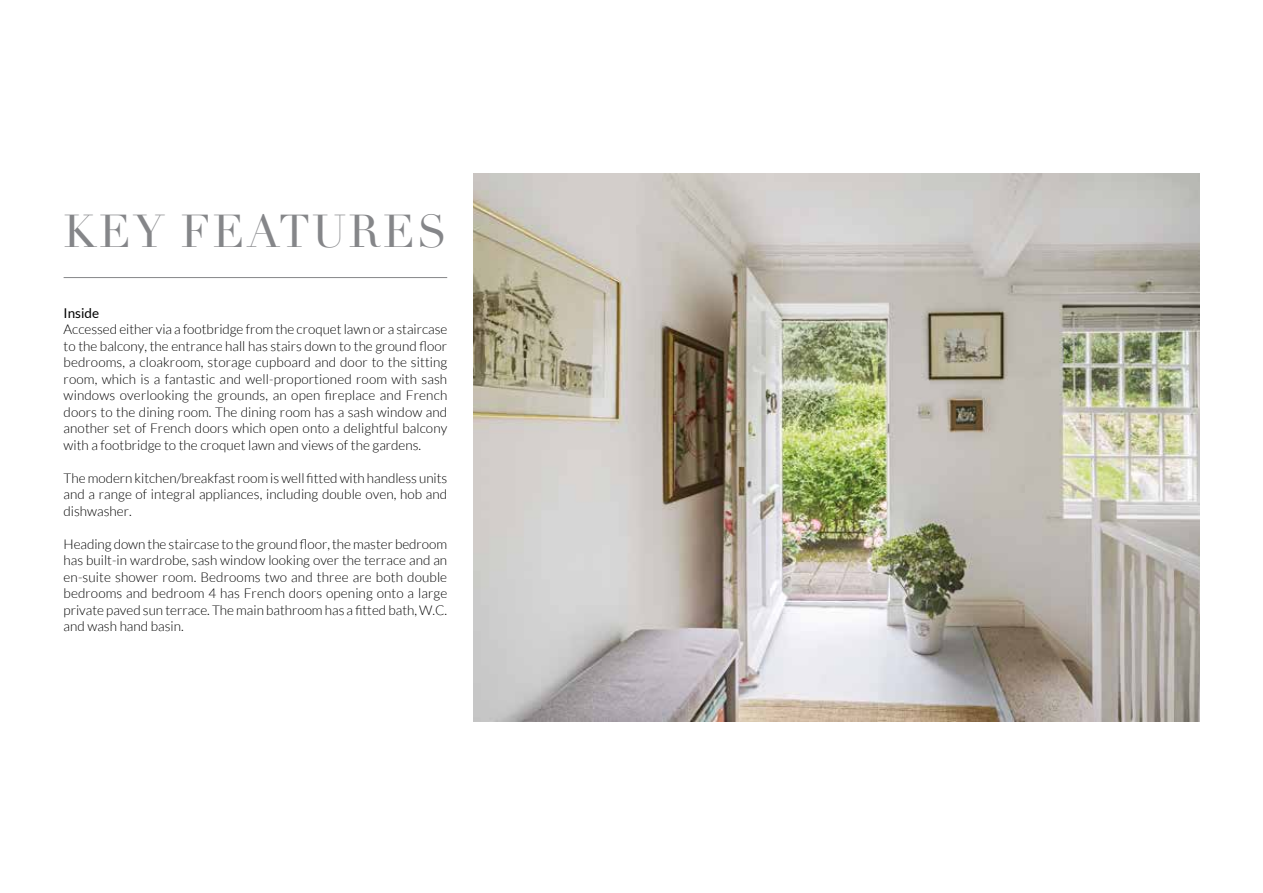
<style>
.page{position:relative;width:1263px;height:893px;background:#fff}
.page>*{position:absolute;margin:0;border:0;box-sizing:border-box;transform-origin:0 0}
.t1{font:45px "Didot";letter-spacing:.05em;color:#858689}
.t2{font:300 13.5px/16.5px "Lato";color:#000;text-align:justify}
.t3{font:13.5px "Lato";color:#000}
</style>
<div class="page">
<hr style="left:64px;top:277px;width:383px;height:1px;background:#858689">
<img style="left:474px;top:173px;width:725px;height:549px">
<h1 class="t1" style="left:64px;top:205px;width:385px">KEY FEATURES</h1>
<p class="t3" style="left:64px;top:306px;width:37px">Inside</p>
<p class="t2" style="left:64px;top:321px;width:385px">Accessed either via a footbridge from the croquet lawn or a staircase to the balcony, the entrance hall has stairs down to the ground floor bedrooms, a cloakroom, storage cupboard and door to the sitting room, which is a fantastic and well-proportioned room with sash windows overlooking the grounds, an open fireplace and French doors to the dining room. The dining room has a sash window and another set of French doors which open onto a delightful balcony with a footbridge to the croquet lawn and views of the gardens.</p>
<p class="t2" style="left:64px;top:470px;width:385px">The modern kitchen/breakfast room is well fitted with handless units and a range of integral appliances, including double oven, hob and dishwasher.</p>
<p class="t2" style="left:64px;top:536px;width:385px">Heading down the staircase to the ground floor, the master bedroom has built-in wardrobe, sash window looking over the terrace and an en-suite shower room. Bedrooms two and three are both double bedrooms and bedroom 4 has French doors opening onto a large private paved sun terrace. The main bathroom has a fitted bath, W.C. and wash hand basin.</p>
</div>
